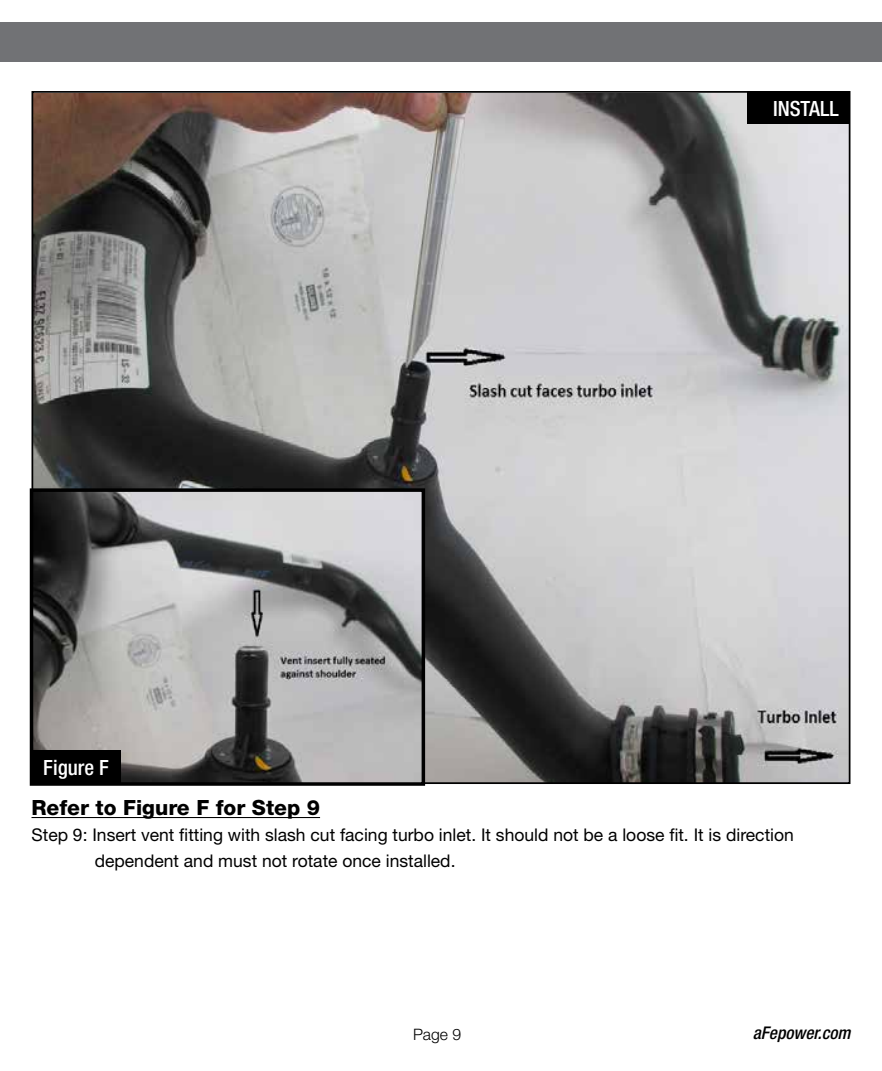
<style>
.page{position:relative;width:882px;height:1071px;background:#fff}
.page>*{position:absolute;margin:0;border:0;box-sizing:border-box;transform-origin:0 0}
.t1{font:800 21px "Helvetica Neue";color:#000}
.t2{font:500 condensed 21px "Helvetica Neue";color:#fff}
.t3{font:17.5px/26.2px "Helvetica Neue";color:#000}
.t4{font:italic 500 condensed 17.5px "Helvetica Neue";color:#000}
.t5{font:300 15.75px "Helvetica Neue";color:#000}
</style>
<div class="page">
<div style="left:0;top:23px;width:882px;height:39px;background:#717275"></div>
<img style="left:35px;top:94px;width:812px;height:687px">
<hr style="left:32px;top:817px;width:288px;height:1px;background:#000">
<div style="left:747px;top:91px;width:103px;height:33px;background:#000"></div>
<img style="left:35px;top:493px;width:385px;height:288px">
<div style="left:30px;top:488px;width:395px;height:298px;border:4px solid #000"></div>
<div style="left:32px;top:751px;width:89px;height:32px;background:#000"></div>
<hr style="left:422px;top:490px;width:2px;height:294px;background:#000">
<hr style="left:32px;top:489px;width:392px;height:2px;background:#000">
<p class="t2" style="left:43px;top:755px;width:67px">Figure F</p>
<p class="t2" style="left:773px;top:96px;width:67px">INSTALL</p>
<p class="t1" style="left:32px;top:795px;width:290px">Refer to Figure F for Step 9</p>
<p class="t3" style="left:95px;top:821px;width:701px;text-indent:-63px">Step 9: Insert vent fitting with slash cut facing turbo inlet. It should not be a loose fit. It is direction dependent and must not rotate once installed.</p>
<p class="t5" style="left:413px;top:1024px;width:50px">Page 9</p>
<p class="t4" style="left:753px;top:1023px;width:99px">aFepower.com</p>
</div>
